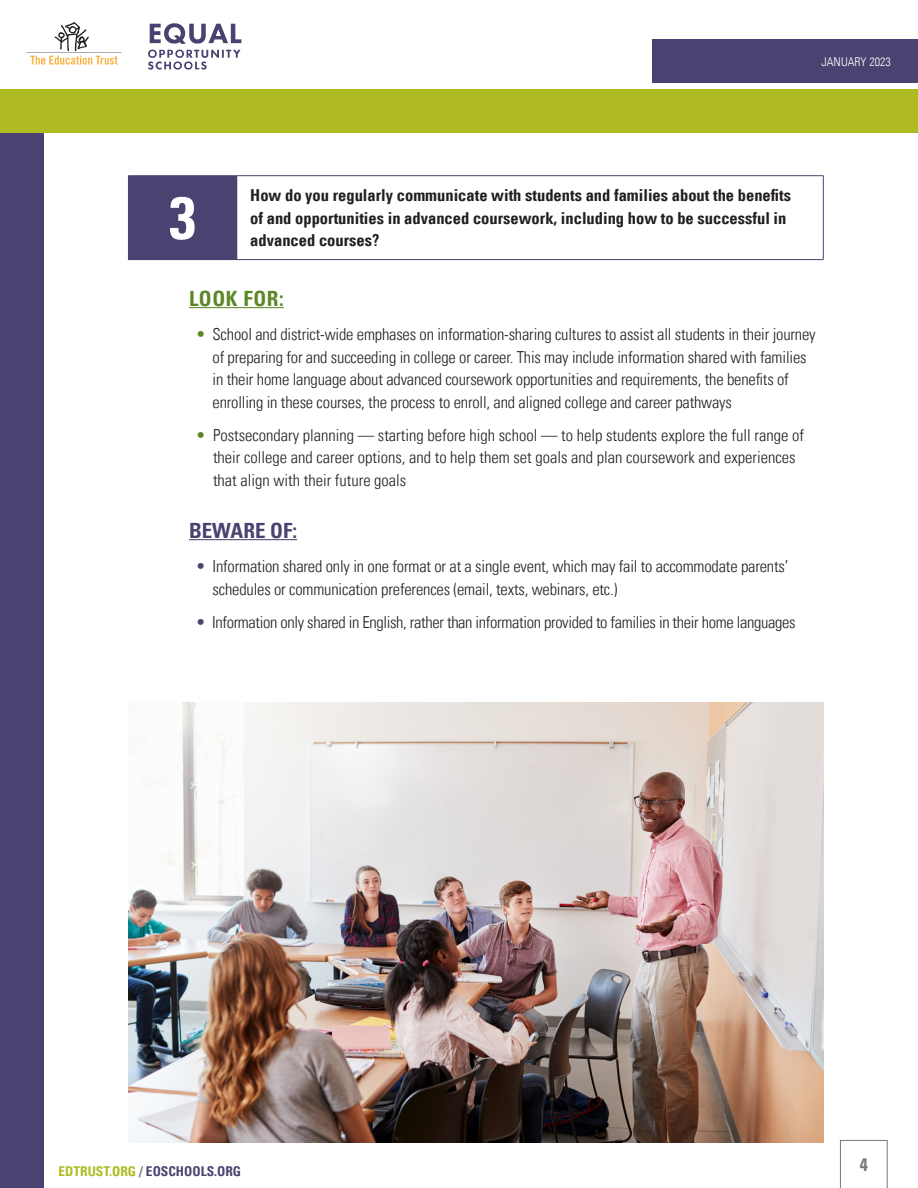
<style>
.page{position:relative;width:918px;height:1188px;background:#fff}
.page>*{position:absolute;margin:0;border:0;box-sizing:border-box;transform-origin:0 0}
.t1{font:700 condensed 60px "Univers LT";color:#fff}
.Orange{font:700 condensed 21px "Univers LT";color:#4c4271}
.Green{font:700 condensed 21px "Univers LT";letter-spacing:.03em;color:#5c8727}
.t2{font:700 condensed 18px "Univers LT";color:#78777a}
.Bullets{font:300 condensed 16.5px/22.5px "Univers LT";letter-spacing:-.01em;color:#231f20}
.t3{font:700 condensed 16.5px/22.5px "Univers LT";color:#231f20}
.t4{font:700 condensed 13.5px "Univers LT";color:#4c4271}
.t5{font:300 condensed 12.15px "Univers LT";color:#fff}
.s1{color:#5c8727}
.s2{color:#4c4271}
.s3{color:#aebc21}
.s4{color:#78777a}
</style>
<div class="page">
<div style="left:652px;top:39px;width:266px;height:43px;background:#4c4271"></div>
<div style="left:0;top:132px;width:43px;height:1056px;background:#4c4271"></div>
<svg style="left:840px;top:1140px;width:48px;height:48px"></svg>
<svg style="left:26px;top:22px;width:95px;height:43px"></svg>
<svg style="left:148px;top:23px;width:93px;height:47px"></svg>
<div style="left:0;top:89px;width:918px;height:43px;background:#aebc21"></div>
<hr style="left:189px;top:307px;width:95px;height:1px;background:#5c8727">
<hr style="left:189px;top:539px;width:108px;height:1px;background:#4c4271">
<div style="left:128px;top:176px;width:109px;height:84px;background:#4c4271"></div>
<hr style="left:128px;top:175px;width:109px;height:1px;background:#4c4271">
<hr style="left:237px;top:175px;width:587px;height:1px;background:#4c4271">
<hr style="left:823px;top:176px;width:1px;height:83px;background:#4c4271">
<hr style="left:237px;top:259px;width:587px;height:1px;background:#4c4271">
<img style="left:128px;top:702px;width:696px;height:440px">
<p class="t5" style="left:822px;top:54px;width:71px">JANUARY 2023</p>
<p class="t1" style="left:169px;top:181px;width:28px">3</p>
<p class="t3" style="left:250px;top:184px;width:542px">How do you regularly communicate with students and families about the benefits of and opportunities in advanced coursework, including how to be successful in advanced courses?</p>
<p class="Green" style="left:189px;top:285px;width:96px">LOOK FOR:</p>
<p class="Bullets" style="left:213px;top:323px;width:605px;text-indent:-17px"><span class="s1">•</span> School and district-wide emphases on information-sharing cultures to assist all students in their journey of preparing for and succeeding in college or career. This may include information shared with families in their home language about advanced coursework opportunities and requirements, the benefits of enrolling in these courses, the process to enroll, and aligned college and career pathways</p>
<p class="Bullets" style="left:213px;top:424px;width:592px;text-indent:-17px"><span class="s1">•</span> Postsecondary planning — starting before high school — to help students explore the full range of their college and career options, and to help them set goals and plan coursework and experiences that align with their future goals</p>
<p class="Orange" style="left:189px;top:517px;width:110px">BEWARE OF:</p>
<p class="Bullets" style="left:213px;top:555px;width:577px;text-indent:-17px"><span class="s2">•</span> Information shared only in one format or at a single event, which may fail to accommodate parents’ schedules or communication preferences (email, texts, webinars, etc.)</p>
<p class="Bullets" style="left:196px;top:611px;width:601px"><span class="s2">•</span> Information only shared in English, rather than information provided to families in their home languages</p>
<p class="t4" style="left:58px;top:1163px;width:184px"><span class="s3">EDTRUST.ORG</span> <span class="s4">/</span> EOSCHOOLS.ORG</p>
<p class="t2" style="left:860px;top:1154px;width:9px">4</p>
</div>
